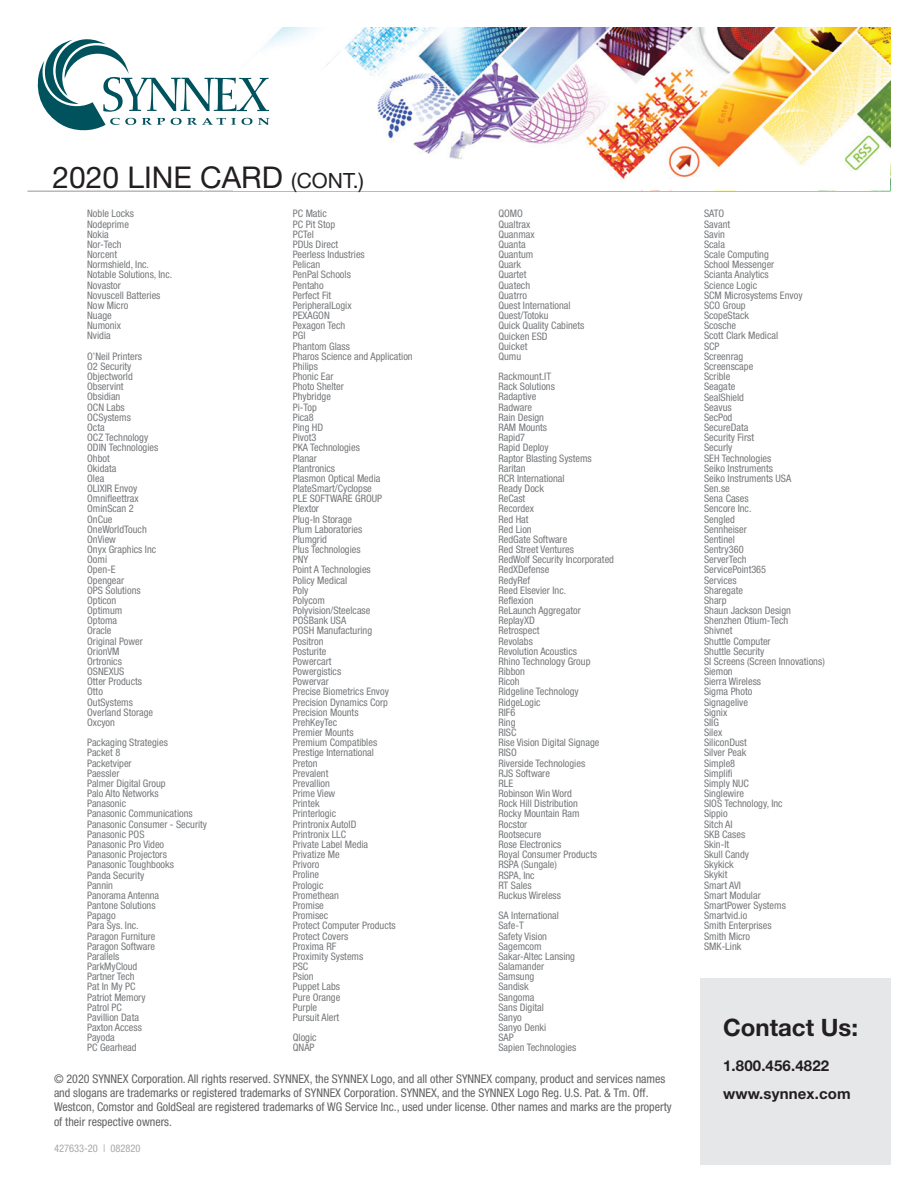
<style>
.page{position:relative;width:918px;height:1188px;background:#fff}
.page>*{position:absolute;margin:0;border:0;box-sizing:border-box;transform-origin:0 0}
.t1{font:30px "Helvetica Neue LT Std";color:#231f20}
.t2{font:700 24px "Helvetica Neue LT Std";color:#231f20}
.t3{font:700 15px/27.3px "Helvetica Neue LT Std";letter-spacing:.01em;color:#231f20}
.t4{font:condensed 12px/14.4px "Helvetica Neue LT Std";color:#636366}
.t5{font:condensed 10.5px "Helvetica Neue LT Std";color:#a8a9ad}
.t6{font:condensed 10.35px/10.2px "Helvetica Neue LT Std";color:#76787b}
.s1{font-size:21px}
</style>
<div class="page">
<hr style="left:27px;top:191px;width:863px;height:1px;background:#939598">
<img style="left:271px;top:28px;width:619px;height:150px">
<svg style="left:613px;top:157px;width:68px;height:34px"></svg>
<svg style="left:697px;top:128px;width:193px;height:63px"></svg>
<svg style="left:38px;top:39px;width:348px;height:152px"></svg>
<div style="left:701px;top:978px;width:190px;height:186px;background:#e6e7e9"></div>
<h1 class="t1" style="left:52px;top:160px;width:313px">2020 LINE CARD <span class="s1">(CONT.)</span></h1>
<p class="t6" style="left:87px;top:209px;width:87px">Noble Locks<br>Nodeprime<br>Nokia<br>Nor-Tech<br>Norcent<br>Normshield, Inc.<br>Notable Solutions, Inc.<br>Novastor<br>Novuscell Batteries<br>Now Micro<br>Nuage<br>Numonix<br>Nvidia</p>
<p class="t6" style="left:87px;top:351px;width:73px">O’Neil Printers<br>O2 Security<br>Objectworld<br>Observint<br>Obsidian<br>OCN Labs<br>OCSystems<br>Octa<br>OCZ Technology<br>ODIN Technologies<br>Ohbot<br>Okidata<br>Olea<br>OLIXIR Envoy<br>Omnifleettrax<br>OminScan 2<br>OnCue<br>OneWorldTouch<br>OnView<br>Onyx Graphics Inc<br>Oomi<br>Open-E<br>Opengear<br>OPS Solutions<br>Opticon<br>Optimum<br>Optoma<br>Oracle<br>Original Power<br>OrionVM<br>Ortronics<br>OSNEXUS<br>Otter Products<br>Otto<br>OutSystems<br>Overland Storage<br>Oxcyon</p>
<p class="t6" style="left:87px;top:737px;width:121px">Packaging Strategies<br>Packet 8<br>Packetviper<br>Paessler<br>Palmer Digital Group<br>Palo Alto Networks<br>Panasonic<br>Panasonic Communications<br>Panasonic Consumer - Security<br>Panasonic POS<br>Panasonic Pro Video<br>Panasonic Projectors<br>Panasonic Toughbooks<br>Panda Security<br>Pannin<br>Panorama Antenna<br>Pantone Solutions<br>Papago<br>Para Sys. Inc.<br>Paragon Furniture<br>Paragon Software<br>Parallels<br>ParkMyCloud<br>Partner Tech<br>Pat In My PC<br>Patriot Memory<br>Patrol PC<br>Pavillion Data<br>Paxton Access<br>Payoda<br>PC Gearhead</p>
<p class="t6" style="left:293px;top:209px;width:121px">PC Matic<br>PC Pit Stop<br>PCTel<br>PDUs Direct<br>Peerless Industries<br>Pelican<br>PenPal Schools<br>Pentaho<br>Perfect Fit<br>PeripheralLogix<br>PEXAGON<br>Pexagon Tech<br>PGI<br>Phantom Glass<br>Pharos Science and Application<br>Philips<br>Phonic Ear<br>Photo Shelter<br>Phybridge<br>Pi-Top<br>Pica8<br>Ping HD<br>Pivot3<br>PKA Technologies<br>Planar<br>Plantronics<br>Plasmon Optical Media<br>PlateSmart/Cyclopse<br>PLE SOFTWARE GROUP<br>Plextor<br>Plug-In Storage<br>Plum Laboratories<br>Plumgrid<br>Plus Technologies<br>PNY<br>Point A Technologies<br>Policy Medical<br>Poly<br>Polycom<br>Polyvision/Steelcase<br>POSBank USA<br>POSH Manufacturing<br>Positron<br>Posturite<br>Powercart<br>Powergistics<br>Powervar<br>Precise Biometrics Envoy<br>Precision Dynamics Corp<br>Precision Mounts<br>PrehKeyTec<br>Premier Mounts<br>Premium Compatibles<br>Prestige International<br>Preton<br>Prevalent<br>Prevallion<br>Prime View<br>Printek<br>Printerlogic<br>Printronix AutoID<br>Printronix LLC<br>Private Label Media<br>Privatize Me<br>Privoro<br>Proline<br>Prologic<br>Promethean<br>Promise<br>Promisec<br>Protect Computer Products<br>Protect Covers<br>Proxima RF<br>Proximity Systems<br>PSC<br>Psion<br>Puppet Labs<br>Pure Orange<br>Purple<br>Pursuit Alert</p>
<p class="t6" style="left:293px;top:1032px;width:25px">Qlogic<br>QNAP</p>
<p class="t6" style="left:498px;top:209px;width:88px">QOMO<br>Qualtrax<br>Quanmax<br>Quanta<br>Quantum<br>Quark<br>Quartet<br>Quatech<br>Quatrro<br>Quest International<br>Quest/Totoku<br>Quick Quality Cabinets<br>Quicken ESD<br>Quicket<br>Qumu</p>
<p class="t6" style="left:498px;top:371px;width:117px">Rackmount.IT<br>Rack Solutions<br>Radaptive<br>Radware<br>Rain Design<br>RAM Mounts<br>Rapid7<br>Rapid Deploy<br>Raptor Blasting Systems<br>Raritan<br>RCR International<br>Ready Dock<br>ReCast<br>Recordex<br>Red Hat<br>Red Lion<br>RedGate Software<br>Red Street Ventures<br>RedWolf Security Incorporated<br>RedXDefense<br>RedyRef<br>Reed Elsevier Inc.<br>Reflexion<br>ReLaunch Aggregator<br>ReplayXD<br>Retrospect<br>Revolabs<br>Revolution Acoustics<br>Rhino Technology Group<br>Ribbon<br>Ricoh<br>Ridgeline Technology<br>RidgeLogic<br>RIF6<br>Ring<br>RISC<br>Rise Vision Digital Signage<br>RISO<br>Riverside Technologies<br>RJS Software<br>RLE<br>Robinson Win Word<br>Rock Hill Distribution<br>Rocky Mountain Ram<br>Rocstor<br>Rootsecure<br>Rose Electronics<br>Royal Consumer Products<br>RSPA (Sungale)<br>RSPA, Inc<br>RT Sales<br>Ruckus Wireless</p>
<p class="t6" style="left:498px;top:910px;width:79px">SA International<br>Safe-T<br>Safety Vision<br>Sagemcom<br>Sakar-Altec Lansing<br>Salamander<br>Samsung<br>Sandisk<br>Sangoma<br>Sans Digital<br>Sanyo<br>Sanyo Denki<br>SAP<br>Sapien Technologies</p>
<p class="t4" style="left:54px;top:1071px;width:619px">© 2020 SYNNEX Corporation. All rights reserved. SYNNEX, the SYNNEX Logo, and all other SYNNEX company, product and services names and slogans are trademarks or registered trademarks of SYNNEX Corporation. SYNNEX, and the SYNNEX Logo Reg. U.S. Pat. &amp; Tm. Off.<br>Westcon, Comstor and GoldSeal are registered trademarks of WG Service Inc., used under license. Other names and marks are the property of their respective owners.</p>
<p class="t5" style="left:54px;top:1142px;width:88px">427633-20 | 082820</p>
<p class="t6" style="left:704px;top:209px;width:122px">SATO<br>Savant<br>Savin<br>Scala<br>Scale Computing<br>School Messenger<br>Scianta Analytics<br>Science Logic<br>SCM Microsystems Envoy<br>SCO Group<br>ScopeStack<br>Scosche<br>Scott Clark Medical<br>SCP<br>Screenrag<br>Screenscape<br>Scrible<br>Seagate<br>SealShield<br>Seavus<br>SecPod<br>SecureData<br>Security First<br>Securly<br>SEH Technologies<br>Seiko Instruments<br>Seiko Instruments USA<br>Sen.se<br>Sena Cases<br>Sencore Inc.<br>Sengled<br>Sennheiser<br>Sentinel<br>Sentry360<br>ServerTech<br>ServicePoint365<br>Services<br>Sharegate<br>Sharp<br>Shaun Jackson Design<br>Shenzhen Otium-Tech<br>Shivnet<br>Shuttle Computer<br>Shuttle Security<br>SI Screens (Screen Innovations)<br>Siemon<br>Sierra Wireless<br>Sigma Photo<br>Signagelive<br>Signix<br>SIIG<br>Silex<br>SiliconDust<br>Silver Peak<br>Simple8<br>Simplifi<br>Simply NUC<br>Singlewire<br>SIOS Technology, Inc<br>Sippio<br>Sitch AI<br>SKB Cases<br>Skin-It<br>Skull Candy<br>Skykick<br>Skykit<br>Smart AVI<br>Smart Modular<br>SmartPower Systems<br>Smartvid.io<br>Smith Enterprises<br>Smith Micro<br>SMK-Link</p>
<h2 class="t2" style="left:723px;top:1012px;width:137px">Contact Us:</h2>
<h3 class="t3" style="left:723px;top:1052px;width:129px">1.800.456.4822 www.synnex.com</h3>
</div>
